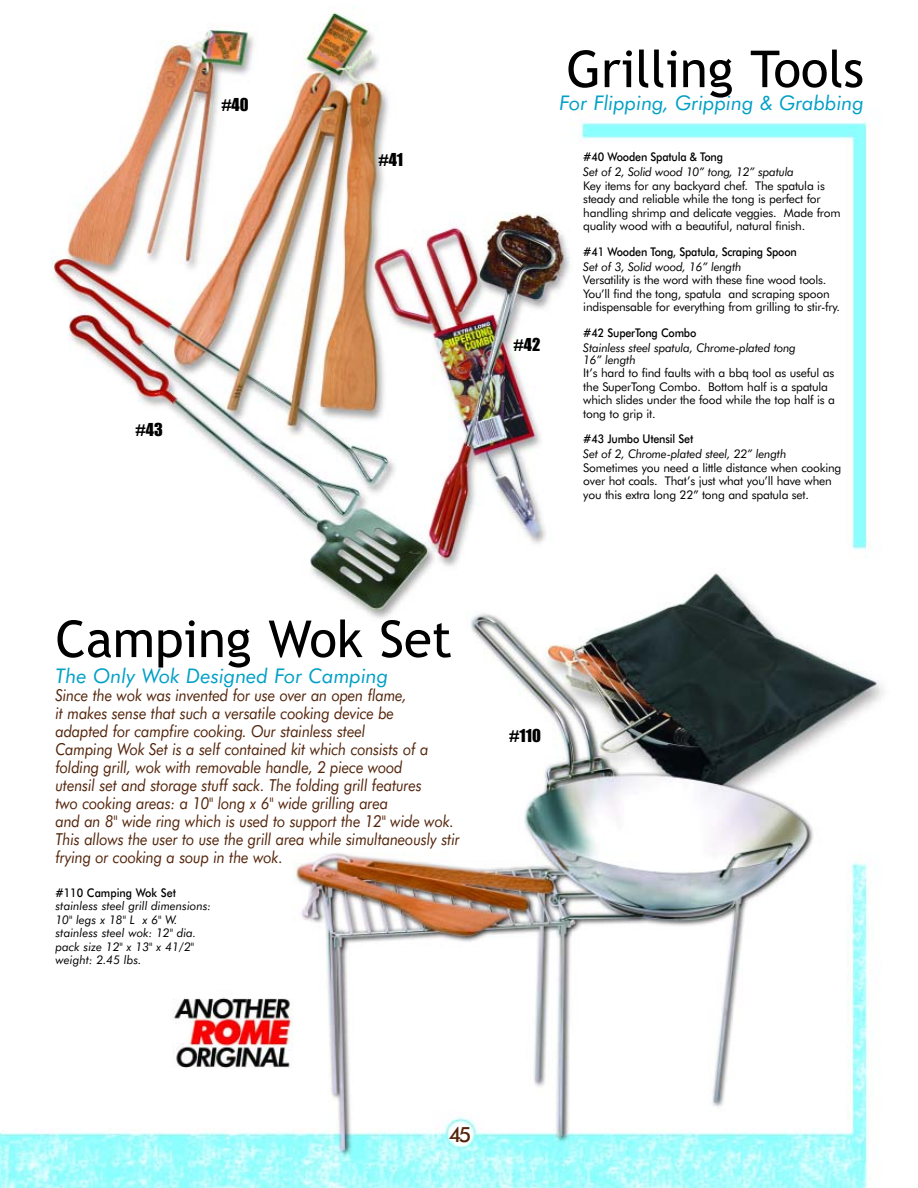
<style>
.page{position:relative;width:918px;height:1188px;background:#fff}
.page>*{position:absolute;margin:0;border:0;box-sizing:border-box;transform-origin:0 0}
.t1{font:51px "Trebuchet MS";color:#000}
.t2{font:500 21px "Futura BT";color:#53240a}
.t3{font:italic 20.25px "Futura BT";color:#02a0c6}
.t4{font:italic 16.5px/18px "Futura BT";letter-spacing:-.01em;color:#53240a;scale:.9 1}
.t5{font:16.5px "Impact";color:#000}
.t6{font:12px/13.5px "Futura BT";letter-spacing:-.02em;color:#000}
.t7{font:italic 12px/13.5px "Futura BT";letter-spacing:-.015em;color:#000}
.t8{font:500 12px "Futura BT";letter-spacing:-.02em;color:#000;scale:.9 1}
.t9{font:500 12px "Futura BT";color:#000;scale:.9 1}
</style>
<div class="page">
<img style="left:0;top:12px;width:883px;height:1176px">
<h3 class="t5" style="left:221px;top:99px;width:29px">#40</h3>
<h3 class="t5" style="left:136px;top:424px;width:29px">#43</h3>
<h3 class="t5" style="left:379px;top:154px;width:26px">#41</h3>
<h1 class="t1" style="left:56px;top:619px;width:398px">Camping Wok Set</h1>
<h3 class="t3" style="left:56px;top:667px;width:334px">The Only Wok Designed For Camping</h3>
<p class="t4" style="left:56px;top:687px;width:451px">Since the wok was invented for use over an open flame,<br>it makes sense that such a versatile cooking device be<br>adapted for campfire cooking. Our stainless steel<br>Camping Wok Set is a self contained kit which consists of a folding grill, wok with removable handle, 2 piece wood<br>utensil set and storage stuff sack. The folding grill features<br>two cooking areas: a 10" long x 6" wide grilling area<br>and an 8" wide ring which is used to support the 12" wide wok.<br>This allows the user to use the grill area while simultaneously stir frying or cooking a soup in the wok.</p>
<p class="t9" style="left:56px;top:888px;width:135px">#110 Camping Wok Set</p>
<p class="t7" style="left:56px;top:900px;width:157px">stainless steel grill dimensions:<br>10" legs x 18" L x 6" W. stainless steel wok: 12" dia. pack size 12" x 13" x 41/2" weight: 2.45 lbs.</p>
<h3 class="t5" style="left:514px;top:339px;width:28px">#42</h3>
<h1 class="t1" style="left:566px;top:50px;width:299px">Grilling Tools</h1>
<h3 class="t3" style="left:560px;top:94px;width:306px">For Flipping, Gripping &amp; Grabbing</h3>
<p class="t8" style="left:583px;top:152px;width:157px">#40 Wooden Spatula &amp; Tong</p>
<p class="t7" style="left:583px;top:166px;width:212px">Set of 2, Solid wood 10” tong, 12” spatula</p>
<p class="t6" style="left:583px;top:180px;width:259px">Key items for any backyard chef. The spatula is steady and reliable while the tong is perfect for handling shrimp and delicate veggies. Made from quality wood with a beautiful, natural finish.</p>
<p class="t8" style="left:583px;top:247px;width:239px">#41 Wooden Tong, Spatula, Scraping Spoon</p>
<p class="t7" style="left:583px;top:261px;width:160px">Set of 3, Solid wood, 16” length</p>
<p class="t6" style="left:583px;top:274px;width:258px">Versatility is the word with these fine wood tools.<br>You’ll find the tong, spatula and scraping spoon indispensable for everything from grilling to stir-fry.</p>
<p class="t8" style="left:583px;top:328px;width:127px">#42 SuperTong Combo</p>
<p class="t7" style="left:583px;top:343px;width:214px;line-height:12px">Stainless steel spatula, Chrome-plated tong<br>16” length</p>
<p class="t6" style="left:583px;top:367px;width:253px">It’s hard to find faults with a bbq tool as useful as the SuperTong Combo. Bottom half is a spatula which slides under the food while the top half is a tong to grip it.</p>
<p class="t8" style="left:583px;top:434px;width:124px">#43 Jumbo Utensil Set</p>
<p class="t7" style="left:583px;top:448px;width:205px">Set of 2, Chrome-plated steel, 22” length</p>
<p class="t6" style="left:583px;top:462px;width:260px">Sometimes you need a little distance when cooking over hot coals. That’s just what you’ll have when you this extra long 22” tong and spatula set.</p>
<h3 class="t5" style="left:509px;top:730px;width:33px">#110</h3>
<h2 class="t2" style="left:449px;top:1127px;width:24px">45</h2>
</div>
